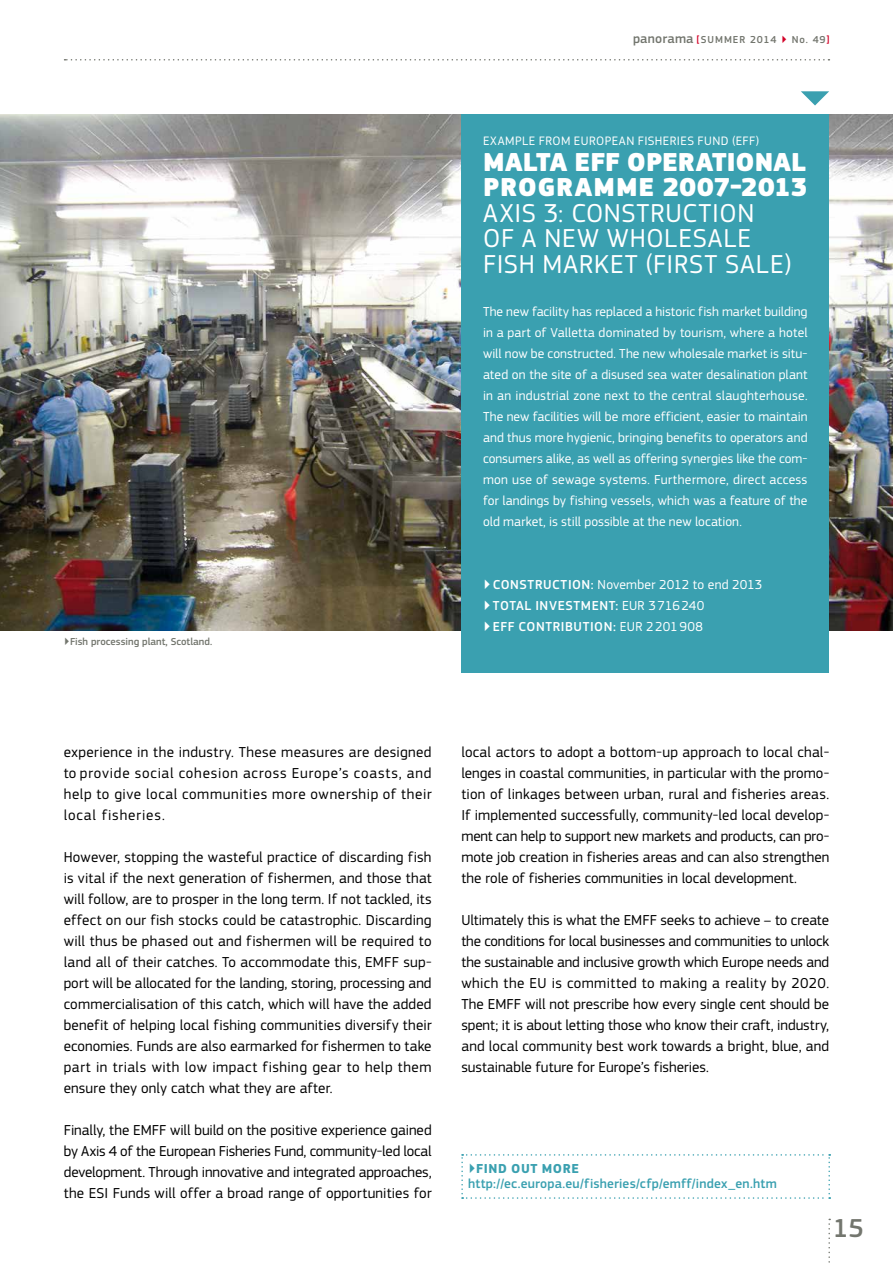
<style>
.page{position:relative;width:893px;height:1263px;background:#fff}
.page>*{position:absolute;margin:0;border:0;box-sizing:border-box;transform-origin:0 0}
.t1{font:27px/25.5px "EC Square Sans Pro";letter-spacing:.03em;color:#fff}
.t2{font:900 27px/25.5px "EC Square Sans Pro";letter-spacing:.005em;color:#fff}
.t3{font:500 27px "EC Square Sans Pro";color:#73766e}
.t4{font:15px/21px "EC Square Sans Pro";letter-spacing:.01em;color:#000;text-align:justify}
.t5{font:13.5px/21px "EC Square Sans Pro";letter-spacing:.005em;color:#fff;text-align:justify}
.t6{font:500 13.5px/21px "EC Square Sans Pro";letter-spacing:.04em;color:#fff}
.t7{font:500 13.5px "EC Square Sans Pro";letter-spacing:.015em;color:#3aa0b0}
.t8{font:700 13.5px "EC Square Sans Pro";letter-spacing:.045em;color:#3aa0b0}
.t9{font:12.75px "EC Square Sans Pro";letter-spacing:.035em;color:#fff}
.t10{font:500 10.5px "EC Square Sans Pro";color:#73766e}
.t11{font:500 10.5px "EC Square Sans Pro";letter-spacing:.09em;color:#73766e}
.s1{font-size:13.5px}
.s2{color:#d20127}
.s3{font-family:"PF Square Sans Pro"}
.s4{font-weight:400}
</style>
<div class="page">
<img style="left:0;top:115px;width:462px;height:516px">
<img style="left:829px;top:115px;width:64px;height:516px">
<div style="left:462px;top:115px;width:367px;height:558px;background:#3aa0b0"></div>
<svg style="left:801px;top:91px;width:28px;height:15px"></svg>
<svg style="left:461px;top:1154px;width:369px;height:45px"></svg>
<svg style="left:828px;top:1219px;width:2px;height:44px"></svg>
<svg style="left:65px;top:59px;width:764px;height:2px"></svg>
<p class="t10" style="left:64px;top:635px;width:150px">▶Fish processing plant, Scotland.</p>
<p class="t11" style="left:633px;top:33px;width:198px"><span class="s1">panorama</span> <span class="s2">[</span>SUMMER 2014 <span class="s2">▶</span> No. 49<span class="s2">]</span></p>
<p class="t9" style="left:483px;top:134px;width:278px">EXAMPLE FROM EUROPEAN FISHERIES FUND (EFF)</p>
<h1 class="t2" style="left:483px;top:150px;width:325px">MALTA EFF OPERATIONAL<br>PROGRAMME 2007-2013</h1>
<h1 class="t1" style="left:483px;top:200px;width:310px">AXIS 3: CONSTRUCTION<br>OF A NEW WHOLESALE<br>FISH MARKET (FIRST SALE)</h1>
<p class="t5" style="left:483px;top:301px;width:326px">The new facility has replaced a historic fish market building in a part of Valletta dominated by tourism, where a hotel will now be constructed. The new wholesale market is situ&shy;ated on the site of a disused sea water desalination plant in an industrial zone next to the central slaughterhouse.<br>The new facilities will be more efficient, easier to maintain and thus more hygienic, bringing benefits to operators and consumers alike, as well as offering synergies like the com&shy;mon use of sewage systems. Furthermore, direct access for landings by fishing vessels, which was a feature of the old market, is still possible at the new location.</p>
<p class="t6" style="left:483px;top:574px;width:281px"><span class="s3">▶</span>CONSTRUCTION: <span class="s4">November 2012 to end 2013 </span><span class="s3">▶</span>TOTAL INVESTMENT: <span class="s4">EUR 3716240<br></span><span class="s3">▶</span>EFF CONTRIBUTION: <span class="s4">EUR 2201908</span></p>
<p class="t4" style="left:64px;top:741px;width:369px">experience in the industry. These measures are designed to provide social cohesion across Europe’s coasts, and help to give local communities more ownership of their local fisheries.</p>
<p class="t4" style="left:64px;top:846px;width:369px">However, stopping the wasteful practice of discarding fish is vital if the next generation of fishermen, and those that will follow, are to prosper in the long term. If not tackled, its effect on our fish stocks could be catastrophic. Discarding will thus be phased out and fishermen will be required to land all of their catches. To accommodate this, EMFF sup&shy;port will be allocated for the landing, storing, processing and commercialisation of this catch, which will have the added benefit of helping local fishing communities diversify their economies. Funds are also earmarked for fishermen to take part in trials with low impact fishing gear to help them ensure they only catch what they are after.</p>
<p class="t4" style="left:64px;top:1119px;width:369px">Finally, the EMFF will build on the positive experience gained by Axis 4 of the European Fisheries Fund, community-led local development. Through innovative and integrated approaches, the ESI Funds will offer a broad range of opportunities for</p>
<p class="t4" style="left:461px;top:741px;width:369px">local actors to adopt a bottom-up approach to local chal&shy;lenges in coastal communities, in particular with the promo&shy;tion of linkages between urban, rural and fisheries areas.<br>If implemented successfully, community-led local develop&shy;ment can help to support new markets and products, can pro&shy;mote job creation in fisheries areas and can also strengthen the role of fisheries communities in local development.</p>
<p class="t4" style="left:461px;top:909px;width:369px">Ultimately this is what the EMFF seeks to achieve – to create the conditions for local businesses and communities to unlock the sustainable and inclusive growth which Europe needs and which the EU is committed to making a reality by 2020.<br>The EMFF will not prescribe how every single cent should be spent; it is about letting those who know their craft, industry, and local community best work towards a bright, blue, and sustainable future for Europe’s fisheries.</p>
<p class="t8" style="left:468px;top:1160px;width:112px">▶FIND OUT MORE</p>
<p class="t7" style="left:468px;top:1176px;width:310px">http://ec.europa.eu/fisheries/cfp/emff/index_en.htm</p>
<h1 class="t3" style="left:833px;top:1212px;width:32px">15</h1>
</div>
